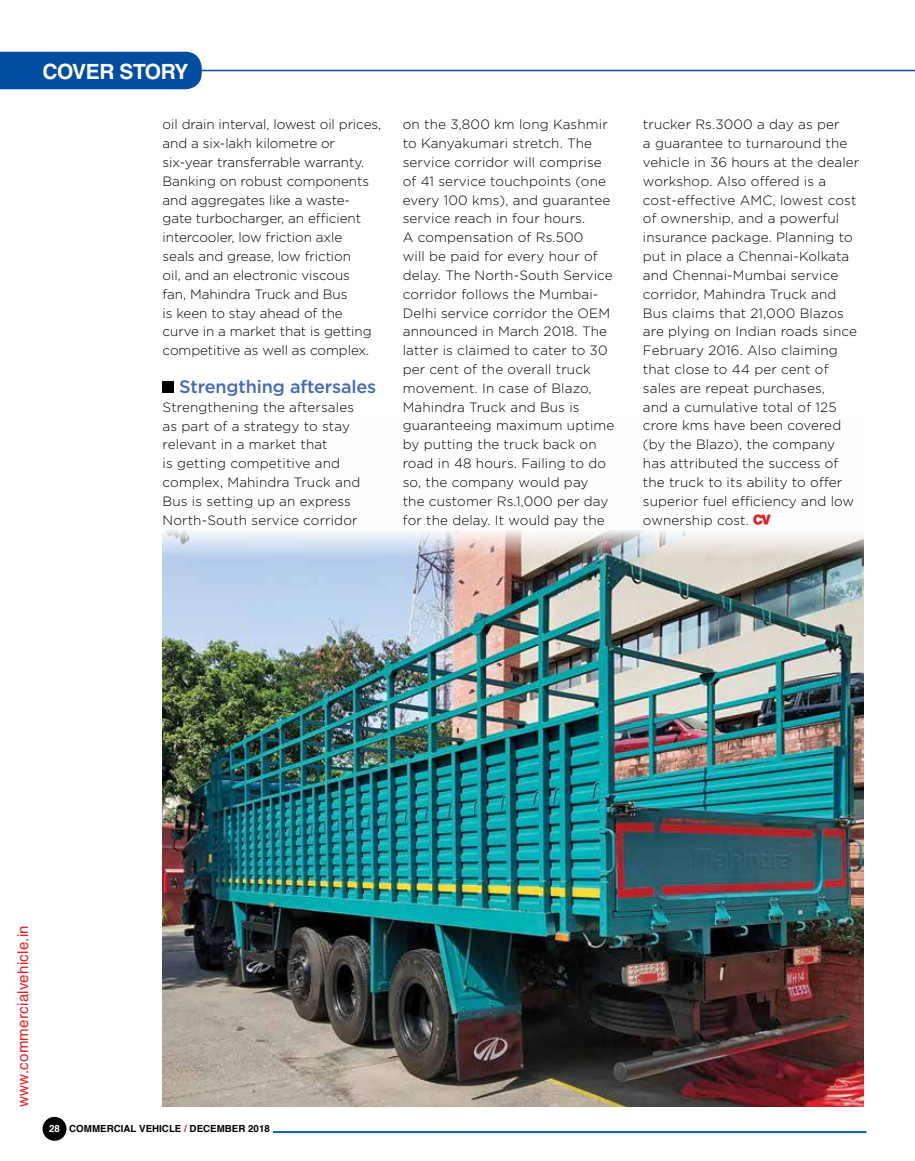
<style>
.page{position:relative;width:915px;height:1161px;background:#fff}
.page>*{position:absolute;margin:0;border:0;box-sizing:border-box;transform-origin:0 0}
.t1{font:700 21px "Helvetica CE";letter-spacing:-.02em;color:#fff}
.t2{font:500 18px "Gotham";letter-spacing:-.005em;color:#436ab3}
.t3{font:15px "Helvetica CE";letter-spacing:.02em;color:#ed1d24}
.t4{font:300 13.5px/18.8px "Gotham";letter-spacing:.01em;color:#000}
.t5{font:700 9.75px "Helvetica";color:#000}
.s1{color:#fff}
.s2{font-family:"Helvetica CE";color:#ed1d24}
</style>
<div class="page">
<img style="left:162px;top:514px;width:701px;height:593px">
<svg style="left:753px;top:514px;width:17px;height:11px"></svg>
<div style="left:162px;top:382px;width:12px;height:11px;background:#000"></div>
<hr style="left:124px;top:70px;width:790px;height:1px;background:#034ea2">
<div style="left:0;top:52px;width:202px;height:37px;background:#034ea2"></div>
<hr style="left:266px;top:1131px;width:600px;height:1px;background:#034ea2">
<hr style="left:266px;top:1132px;width:600px;height:1px;background:#034ea2">
<div style="left:64px;top:1120px;width:209px;height:17px;background:#fff"></div>
<div style="left:43px;top:1117px;width:23px;height:24px;background:#000;border-radius:50%"></div>
<h1 class="t1" style="left:43px;top:59px;width:147px">COVER STORY</h1>
<p class="t4" style="left:162px;top:115px;width:220px">oil drain interval, lowest oil prices, and a six-lakh kilometre or six-year transferrable warranty.<br>Banking on robust components and aggregates like a waste&shy;gate turbocharger, an efficient intercooler, low friction axle<br>seals and grease, low friction<br>oil, and an electronic viscous<br>fan, Mahindra Truck and Bus<br>is keen to stay ahead of the curve in a market that is getting competitive as well as complex.</p>
<h2 class="t2" style="left:179px;top:376px;width:199px">Strengthing aftersales</h2>
<p class="t4" style="left:162px;top:397px;width:199px">Strengthening the aftersales as part of a strategy to stay relevant in a market that<br>is getting competitive and complex, Mahindra Truck and<br>Bus is setting up an express<br>North-South service corridor</p>
<p class="t4" style="left:402px;top:115px;width:213px">on the 3,800 km long Kashmir to Kanyakumari stretch. The service corridor will comprise of 41 service touchpoints (one every 100 kms), and guarantee service reach in four hours.<br>A compensation of Rs.500<br>will be paid for every hour of delay. The North-South Service corridor follows the Mumbai-<br>Delhi service corridor the OEM announced in March 2018. The latter is claimed to cater to 30 per cent of the overall truck movement. In case of Blazo,<br>Mahindra Truck and Bus is guaranteeing maximum uptime by putting the truck back on road in 48 hours. Failing to do so, the company would pay<br>the customer Rs.1,000 per day for the delay. It would pay the</p>
<p class="t4" style="left:642px;top:115px;width:218px">trucker Rs.3000 a day as per<br>a guarantee to turnaround the vehicle in 36 hours at the dealer workshop. Also offered is a cost-effective AMC, lowest cost of ownership, and a powerful insurance package. Planning to put in place a Chennai-Kolkata and Chennai-Mumbai service corridor, Mahindra Truck and<br>Bus claims that 21,000 Blazos are plying on Indian roads since<br>February 2016. Also claiming that close to 44 per cent of sales are repeat purchases,<br>and a cumulative total of 125 crore kms have been covered (by the Blazo), the company has attributed the success of the truck to its ability to offer superior fuel efficiency and low ownership cost.</p>
<p class="t3" style="left:14px;top:1107px;width:183px;rotate:-90deg">www.commercialvehicle.in</p>
<p class="t5" style="left:49px;top:1123px;width:222px"><span class="s1">28</span> COMMERCIAL VEHICLE <span class="s2">/</span> DECEMBER 2018</p>
</div>
